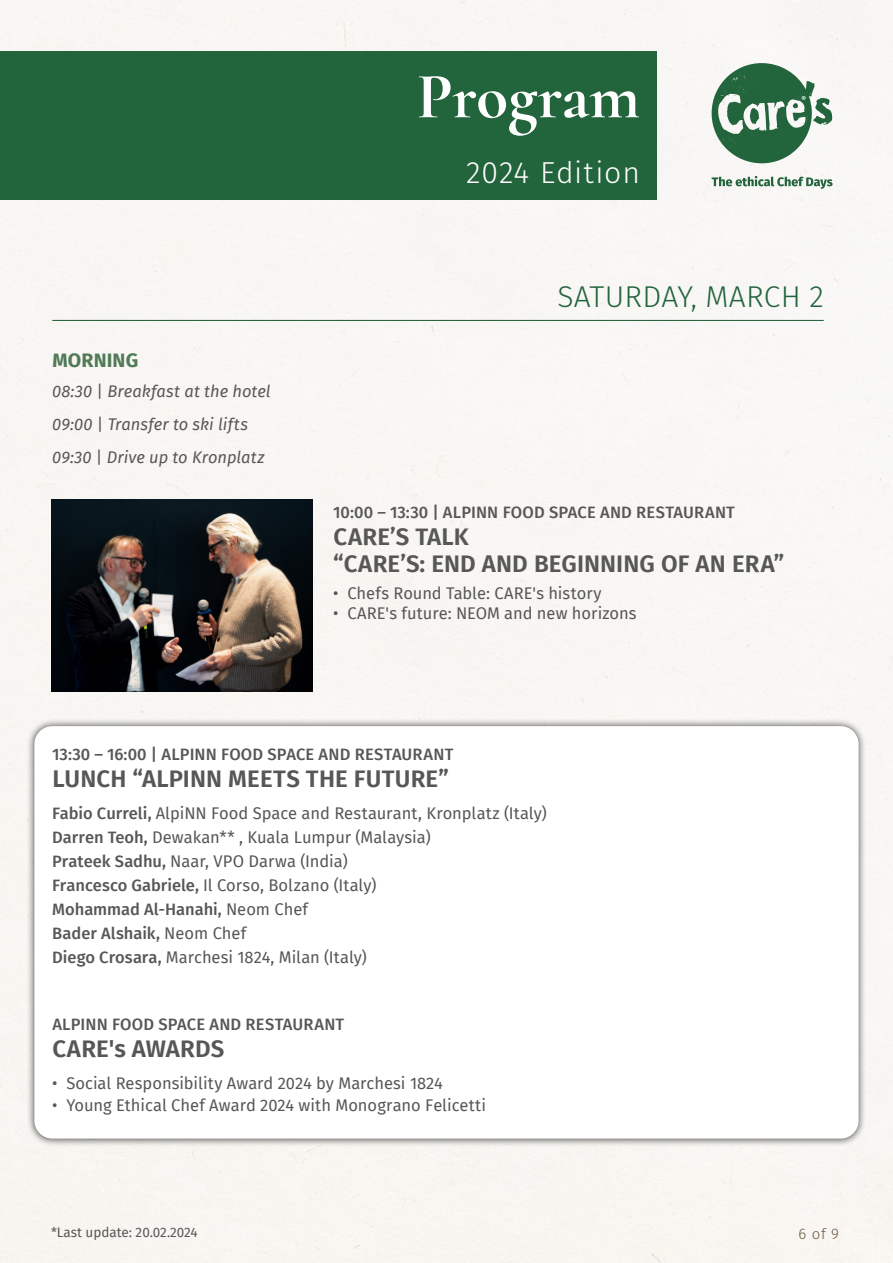
<style>
.page{position:relative;width:893px;height:1263px;background:#f9f6f3}
.page>*{position:absolute;margin:0;border:0;box-sizing:border-box;transform-origin:0 0}
.t1{font:700 65.4px "Cormorant";letter-spacing:-.005em;color:#fff}
.t2{font:300 30.15px "Fira Sans";letter-spacing:.025em;color:#fff}
.t3{font:300 30px "Fira Sans";letter-spacing:.01em;color:#22643c}
.t4{font:600 24px/27px "Fira Sans";letter-spacing:.005em;color:#575756}
.t5{font:700 19.5px "Fira Sans";letter-spacing:.01em;color:#517b58}
.t6{font:16.5px/24px "Fira Sans";color:#575756}
.t7{font:500 16.5px "Fira Sans";letter-spacing:.01em;color:#575756}
.t8{font:italic 16.5px/33px "Fira Sans";color:#575756}
.t9{font:300 15px "Fira Sans";color:#6c5840}
.t10{font:13.5px "Fira Sans";color:#575756}
.s1{font-style:normal}
.s2{font-weight:500}
</style>
<div class="page">
<div style="left:0;top:51px;width:657px;height:149px;background:#22643c"></div>
<div style="left:94px;top:1205px;width:188px;height:56px;background:#f8f6f1"></div>
<svg style="left:712px;top:63px;width:120px;height:100px"></svg>
<svg style="left:712px;top:176px;width:121px;height:13px"></svg>
<div style="left:26px;top:718px;width:841px;height:429px;background:#000;opacity:.75"></div>
<div style="left:34px;top:726px;width:825px;height:412px;background:#fff;border-radius:18px"></div>
<hr style="left:52px;top:320px;width:772px;height:1px;background:#22643c">
<img style="left:52px;top:500px;width:260px;height:191px">
<h1 class="t1" style="left:417px;top:56px;width:225px">Program</h1>
<h2 class="t2" style="left:466px;top:151px;width:175px">2024 Edition</h2>
<p class="t5" style="left:52px;top:344px;width:87px">MORNING</p>
<p class="t8" style="left:52px;top:374px;width:220px">08:30 <span class="s1">|</span> Breakfast at the hotel<br>09:00 <span class="s1">|</span> Transfer to ski lifts<br>09:30 <span class="s1">|</span> Drive up to Kronplatz</p>
<h3 class="t3" style="left:557px;top:275px;width:268px">SATURDAY, MARCH 2</h3>
<p class="t7" style="left:333px;top:499px;width:403px">10:00 – 13:30 | ALPINN FOOD SPACE AND RESTAURANT</p>
<h3 class="t4" style="left:333px;top:522px;width:453px">CARE’S TALK<br>“CARE’S: END AND BEGINNING OF AN ERA”</h3>
<p class="t6" style="left:333px;top:581px;width:270px">• Chefs Round Table: CARE's history</p>
<p class="t6" style="left:333px;top:601px;width:305px">• CARE's future: NEOM and new horizons</p>
<p class="t7" style="left:52px;top:741px;width:403px">13:30 – 16:00 | ALPINN FOOD SPACE AND RESTAURANT</p>
<h3 class="t4" style="left:52px;top:764px;width:398px">LUNCH “ALPINN MEETS THE FUTURE”</h3>
<p class="t6" style="left:52px;top:800px;width:496px"><span class="s2">Fabio Curreli,</span> AlpiNN Food Space and Restaurant, Kronplatz (Italy)<br><span class="s2">Darren Teoh,</span> Dewakan** , Kuala Lumpur (Malaysia)<br><span class="s2">Prateek Sadhu,</span> Naar, VPO Darwa (India)<br><span class="s2">Francesco Gabriele,</span> Il Corso, Bolzano (Italy)<br><span class="s2">Mohammad Al-Hanahi,</span> Neom Chef<br><span class="s2">Bader Alshaik,</span> Neom Chef<br><span class="s2">Diego Crosara,</span> Marchesi 1824, Milan (Italy)</p>
<p class="t7" style="left:52px;top:1011px;width:294px">ALPINN FOOD SPACE AND RESTAURANT</p>
<h3 class="t4" style="left:52px;top:1034px;width:173px">CARE's AWARDS</h3>
<p class="t6" style="left:52px;top:1070px;width:392px">• Social Responsibility Award 2024 by Marchesi 1824</p>
<p class="t6" style="left:52px;top:1093px;width:435px">• Young Ethical Chef Award 2024 with Monograno Felicetti</p>
<p class="t10" style="left:51px;top:1222px;width:148px">*Last update: 20.02.2024</p>
<p class="t9" style="left:799px;top:1223px;width:42px">6 of 9</p>
</div>
